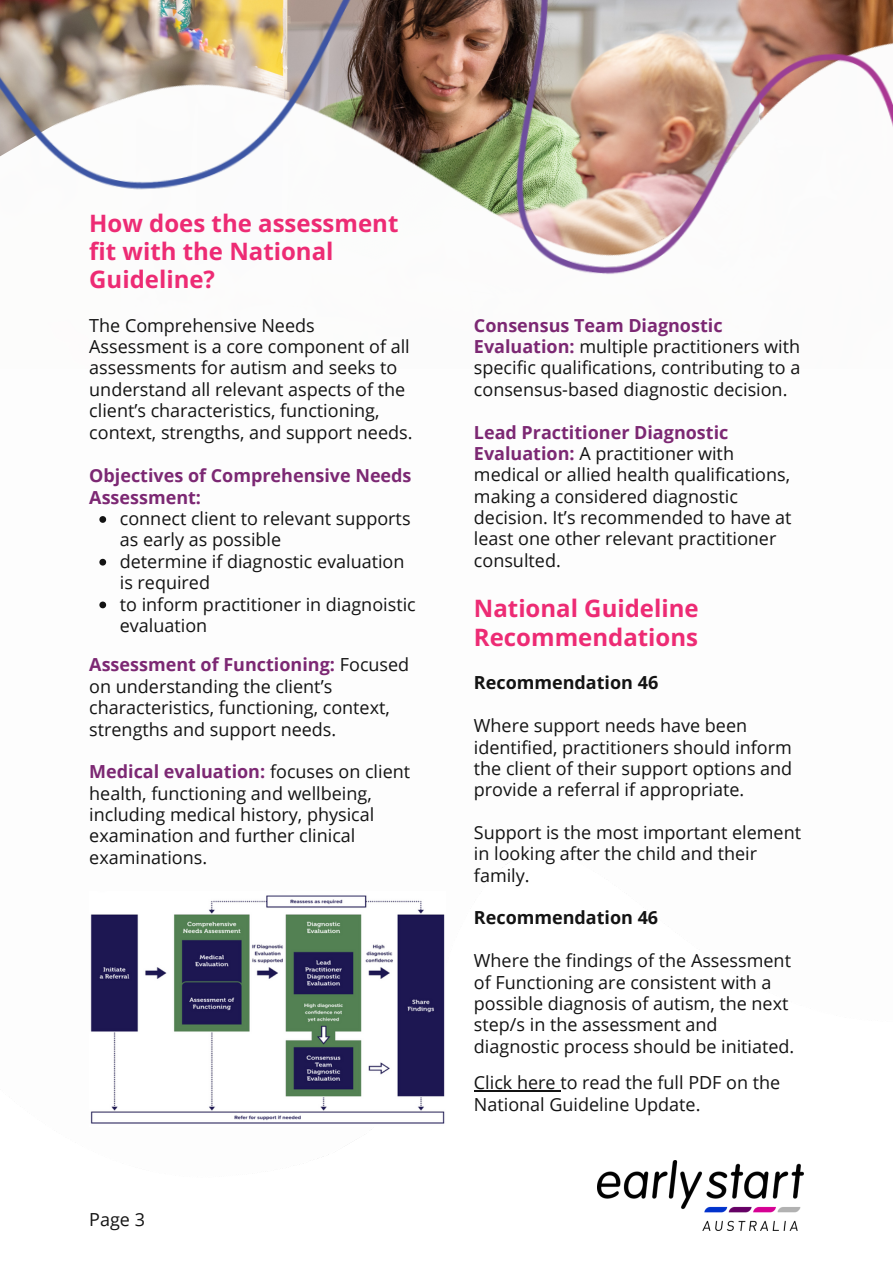
<style>
.page{position:relative;width:893px;height:1264px;background:#fff}
.page>*{position:absolute;margin:0;border:0;box-sizing:border-box;transform-origin:0 0}
.t1{font:700 24px/28px "Open Sans";color:#ed2b74}
.t2{font:18px/21.3px "Open Sans";color:#131313}
.t3{font:700 18px/21.3px "Open Sans";color:#7c2873}
.t4{font:700 18px "Open Sans";color:#131313}
.s1{font-weight:700;color:#7c2873}
</style>
<div class="page">
<img style="left:90px;top:895px;width:355px;height:229px">
<svg style="left:99px;top:516px;width:7px;height:7px"></svg>
<svg style="left:99px;top:559px;width:7px;height:6px"></svg>
<svg style="left:99px;top:601px;width:7px;height:7px"></svg>
<img style="left:0;top:0;width:892px;height:274px">
<img style="left:597px;top:1160px;width:206px;height:70px">
<hr style="left:474px;top:1090px;width:86px;height:1px;background:#131313">
<p class="t1" style="left:89px;top:208px;width:310px">How does the assessment fit with the National<br>Guideline?</p>
<p class="t2" style="left:89px;top:314px;width:325px">The Comprehensive Needs Assessment is a core component of all assessments for autism and seeks to understand all relevant aspects of the client’s characteristics, functioning, context, strengths, and support needs.</p>
<p class="t3" style="left:89px;top:464px;width:324px">Objectives of Comprehensive Needs<br>Assessment:</p>
<p class="t2" style="left:120px;top:507px;width:292px">connect client to relevant supports as early as possible</p>
<p class="t2" style="left:120px;top:550px;width:286px">determine if diagnostic evaluation is required</p>
<p class="t2" style="left:120px;top:593px;width:297px">to inform practitioner in diagnoistic evaluation</p>
<p class="t2" style="left:89px;top:653px;width:321px"><span class="s1">Assessment of Functioning:</span> Focused on understanding the client’s characteristics, functioning, context, strengths and support needs.</p>
<p class="t2" style="left:89px;top:760px;width:322px"><span class="s1">Medical evaluation:</span> focuses on client health, functioning and wellbeing, including medical history, physical examination and further clinical examinations.</p>
<p class="t2" style="left:89px;top:1208px;width:57px">Page 3</p>
<p class="t2" style="left:474px;top:314px;width:328px"><span class="s1">Consensus Team Diagnostic Evaluation:</span> multiple practitioners with specific qualifications, contributing to a consensus-based diagnostic decision.</p>
<p class="t2" style="left:474px;top:421px;width:319px"><span class="s1">Lead Practitioner Diagnostic<br>Evaluation:</span> A practitioner with medical or allied health qualifications, making a considered diagnostic decision. It’s recommended to have at least one other relevant practitioner consulted.</p>
<p class="t1" style="left:474px;top:594px;width:226px">National Guideline<br>Recommendations</p>
<p class="t4" style="left:474px;top:670px;width:186px">Recommendation 46</p>
<p class="t2" style="left:474px;top:714px;width:320px">Where support needs have been identified, practitioners should inform the client of their support options and provide a referral if appropriate.</p>
<p class="t2" style="left:474px;top:821px;width:328px">Support is the most important element in looking after the child and their family.</p>
<p class="t4" style="left:474px;top:905px;width:186px">Recommendation 46</p>
<p class="t2" style="left:474px;top:949px;width:322px">Where the findings of the Assessment of Functioning are consistent with a possible diagnosis of autism, the next step/s in the assessment and diagnostic process should be initiated.</p>
<p class="t2" style="left:474px;top:1071px;width:308px">Click here to read the full PDF on the<br>National Guideline Update.</p>
</div>
